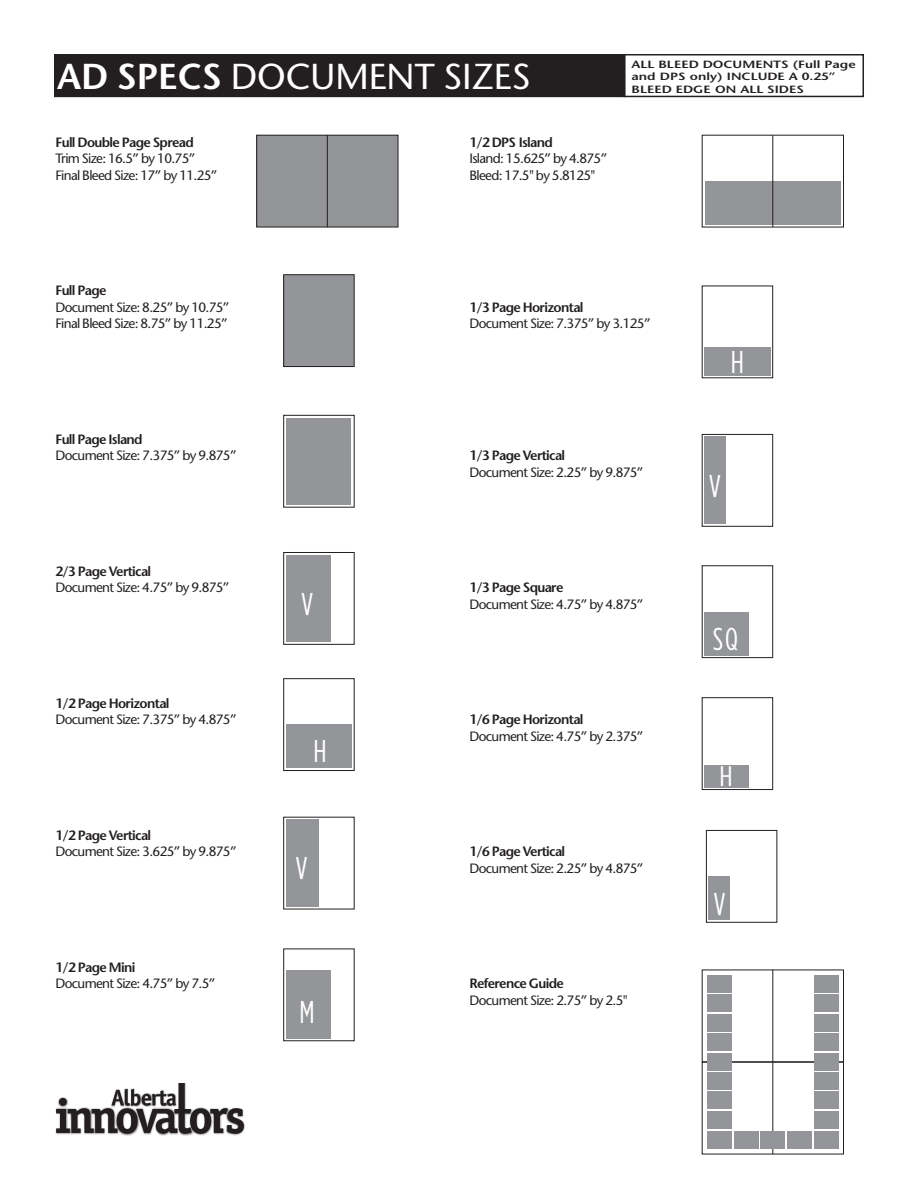
<style>
.page{position:relative;width:918px;height:1188px;background:#fff}
.page>*{position:absolute;margin:0;border:0;box-sizing:border-box;transform-origin:0 0}
.t1{font:700 48.75px "Officina Serif";color:#231f20}
.t2{font:36px "Stone Sans";color:#fff}
.t3{font:31.5px "Gotham Condensed";color:#fff}
.t4{font:28.35px "Gotham Condensed";color:#fff;scale:1.11 1}
.t5{font:13.5px/16.5px "Stone Sans";letter-spacing:-.05em;color:#231f20}
.t6{font:600 13.5px "Stone Sans";letter-spacing:-.05em;color:#231f20}
.t7{font:600 10.5px/12.8px "Stone Sans";color:#231f20;scale:1.29 1}
.s1{font-weight:600}
</style>
<div class="page">
<img style="left:72px;top:1134px;width:18px;height:1px">
<img style="left:90px;top:1134px;width:25px;height:1px">
<img style="left:180px;top:1134px;width:8px;height:2px">
<img style="left:144px;top:1134px;width:34px;height:2px">
<img style="left:115px;top:1134px;width:19px;height:2px">
<img style="left:188px;top:1134px;width:18px;height:2px">
<img style="left:55px;top:1109px;width:17px;height:26px">
<img style="left:223px;top:1108px;width:22px;height:28px">
<svg style="left:56px;top:1083px;width:172px;height:51px"></svg>
<div style="left:59px;top:1098px;width:8px;height:8px;background:#231f20;border-radius:50%"></div>
<div style="left:624px;top:54px;width:240px;height:43px;border:1px solid #231f20"></div>
<div style="left:55px;top:55px;width:570px;height:41px;background:#231f20"></div>
<div style="left:54px;top:54px;width:572px;height:43px;border:2px solid #231f20"></div>
<div style="left:257px;top:135px;width:141px;height:92px;background:#939598"></div>
<div style="left:256px;top:135px;width:142px;height:92px;border:1px solid #231f20"></div>
<hr style="left:327px;top:135px;width:1px;height:92px;background:#231f20">
<div style="left:702px;top:698px;width:71px;height:92px;border:1px solid #231f20"></div>
<div style="left:704px;top:765px;width:45px;height:22px;background:#939598"></div>
<div style="left:705px;top:347px;width:66px;height:28px;background:#939598"></div>
<div style="left:284px;top:275px;width:70px;height:92px;background:#939598"></div>
<div style="left:284px;top:274px;width:70px;height:93px;border:1px solid #231f20"></div>
<div style="left:286px;top:820px;width:33px;height:87px;background:#939598"></div>
<div style="left:706px;top:830px;width:71px;height:92px;border:1px solid #231f20"></div>
<div style="left:709px;top:876px;width:21px;height:44px;background:#939598"></div>
<div style="left:286px;top:970px;width:45px;height:68px;background:#939598"></div>
<div style="left:284px;top:678px;width:70px;height:93px;border:1px solid #231f20"></div>
<div style="left:286px;top:725px;width:66px;height:43px;background:#939598"></div>
<div style="left:284px;top:552px;width:70px;height:93px;border:1px solid #231f20"></div>
<div style="left:287px;top:555px;width:44px;height:87px;background:#939598"></div>
<div style="left:287px;top:418px;width:64px;height:87px;background:#939598"></div>
<div style="left:705px;top:181px;width:136px;height:44px;background:#939598"></div>
<hr style="left:773px;top:136px;width:1px;height:91px;background:#231f20">
<div style="left:702px;top:434px;width:71px;height:92px;border:1px solid #231f20"></div>
<div style="left:705px;top:437px;width:21px;height:87px;background:#939598"></div>
<div style="left:702px;top:566px;width:71px;height:92px;border:1px solid #231f20"></div>
<div style="left:705px;top:612px;width:44px;height:43px;background:#939598"></div>
<div style="left:702px;top:970px;width:142px;height:92px;border:1px solid #231f20"></div>
<hr style="left:773px;top:970px;width:1px;height:92px;background:#231f20">
<div style="left:702px;top:1062px;width:142px;height:92px;border:1px solid #231f20"></div>
<hr style="left:773px;top:1062px;width:1px;height:92px;background:#231f20">
<div style="left:707px;top:975px;width:24px;height:18px;background:#939598"></div>
<div style="left:707px;top:1053px;width:24px;height:18px;background:#939598"></div>
<div style="left:707px;top:1014px;width:24px;height:17px;background:#939598"></div>
<div style="left:707px;top:994px;width:24px;height:18px;background:#939598"></div>
<div style="left:707px;top:1033px;width:24px;height:18px;background:#939598"></div>
<div style="left:707px;top:1131px;width:24px;height:18px;background:#939598"></div>
<div style="left:707px;top:1092px;width:24px;height:17px;background:#939598"></div>
<div style="left:707px;top:1072px;width:24px;height:18px;background:#939598"></div>
<div style="left:707px;top:1111px;width:24px;height:18px;background:#939598"></div>
<div style="left:814px;top:975px;width:24px;height:18px;background:#939598"></div>
<div style="left:761px;top:1132px;width:24px;height:17px;background:#939598"></div>
<div style="left:734px;top:1132px;width:24px;height:17px;background:#939598"></div>
<div style="left:788px;top:1132px;width:24px;height:17px;background:#939598"></div>
<div style="left:814px;top:1132px;width:24px;height:17px;background:#939598"></div>
<div style="left:814px;top:1053px;width:24px;height:18px;background:#939598"></div>
<div style="left:814px;top:1014px;width:24px;height:17px;background:#939598"></div>
<div style="left:814px;top:994px;width:24px;height:18px;background:#939598"></div>
<div style="left:814px;top:1033px;width:24px;height:18px;background:#939598"></div>
<div style="left:814px;top:1092px;width:24px;height:17px;background:#939598"></div>
<div style="left:814px;top:1072px;width:24px;height:18px;background:#939598"></div>
<div style="left:814px;top:1111px;width:24px;height:18px;background:#939598"></div>
<h2 class="t2" style="left:57px;top:55px;width:475px"><span class="s1">AD Specs</span> Docum ent Sizes</h2>
<p class="t6" style="left:56px;top:134px;width:140px">Full Double Page Spread</p>
<p class="t5" style="left:56px;top:150px;width:164px">Trim Size: 16.5” by 10.75”<br>Final Bleed Size: 17” by 11.25”</p>
<p class="t6" style="left:470px;top:134px;width:85px">1/2 DPS Island</p>
<p class="t5" style="left:470px;top:150px;width:139px">Island: 15.625” by 4.875”<br>Bleed: 17.5" by 5.8125"</p>
<p class="t7" style="left:632px;top:58px;width:175px;text-indent:81px">OCUMENTS (Full Page and DPS only) I NCLUDEA</p>
<p class="t7" style="left:632px;top:58px;width:6px">ALL</p>
<p class="t7" style="left:659px;top:58px;width:14px">BLEEDD</p>
<p class="t7" style="left:802px;top:70px;width:28px">0.25”</p>
<p class="t7" style="left:632px;top:83px;width:14px">BLEEDEDGE</p>
<p class="t7" style="left:715px;top:83px;width:22px">ON ALL</p>
<p class="t7" style="left:767px;top:83px;width:12px">SIDE</p>
<p class="t7" style="left:796px;top:83px;width:7px">S</p>
<p class="t6" style="left:56px;top:282px;width:53px">Full Page</p>
<p class="t5" style="left:56px;top:299px;width:176px">Document Size: 8.25” by 10.75”<br>Final Bleed Size: 8.75” by 11.25”</p>
<p class="t6" style="left:56px;top:431px;width:89px">Full Page Island</p>
<p class="t5" style="left:56px;top:447px;width:183px">Document Size: 7.375” by 9.875”</p>
<p class="t6" style="left:56px;top:563px;width:97px">2/3 Page Vertical</p>
<p class="t5" style="left:56px;top:579px;width:176px">Document Size: 4.75” by 9.875”</p>
<p class="t6" style="left:56px;top:695px;width:116px">1/2 Page Horizontal</p>
<p class="t5" style="left:56px;top:711px;width:183px">Document Size: 7.375” by 4.875”</p>
<p class="t6" style="left:56px;top:827px;width:97px">1/2 Page Vertical</p>
<p class="t5" style="left:56px;top:843px;width:183px">Document Size: 3.625” by 9.875”</p>
<p class="t6" style="left:56px;top:959px;width:81px">1/2 Page Mini</p>
<p class="t5" style="left:56px;top:975px;width:162px">Document Size: 4.75” by 7.5”</p>
<h1 class="t1" style="left:225px;top:1086px;width:22px">s</h1>
<h3 class="t3" style="left:301px;top:587px;width:14px">V</h3>
<h3 class="t3" style="left:313px;top:734px;width:15px">H</h3>
<h3 class="t3" style="left:296px;top:851px;width:14px">V</h3>
<h3 class="t3" style="left:300px;top:995px;width:17px">M</h3>
<p class="t6" style="left:470px;top:299px;width:116px">1/3 Page Horizontal</p>
<p class="t5" style="left:470px;top:315px;width:183px">Document Size: 7.375” by 3.125”</p>
<p class="t6" style="left:470px;top:447px;width:97px">1/3 Page Vertical</p>
<p class="t5" style="left:470px;top:464px;width:176px">Document Size: 2.25” by 9.875”</p>
<p class="t6" style="left:470px;top:579px;width:95px">1/3 Page Square</p>
<p class="t5" style="left:470px;top:596px;width:176px">Document Size: 4.75” by 4.875”</p>
<p class="t6" style="left:470px;top:711px;width:116px">1/6 Page Horizontal</p>
<p class="t5" style="left:470px;top:728px;width:176px">Document Size: 4.75” by 2.375”</p>
<p class="t6" style="left:470px;top:843px;width:97px">1/6 Page Vertical</p>
<p class="t5" style="left:470px;top:860px;width:176px">Document Size: 2.25” by 4.875”</p>
<p class="t6" style="left:470px;top:975px;width:96px">Reference Guide</p>
<p class="t5" style="left:470px;top:992px;width:160px">Document Size: 2.75” by 2.5"</p>
<h3 class="t3" style="left:731px;top:345px;width:15px">H</h3>
<h3 class="t3" style="left:709px;top:469px;width:14px">V</h3>
<h3 class="t3" style="left:713px;top:622px;width:27px">SQ</h3>
<h3 class="t4" style="left:720px;top:761px;width:13px">H</h3>
<h3 class="t3" style="left:713px;top:887px;width:14px">V</h3>
</div>
